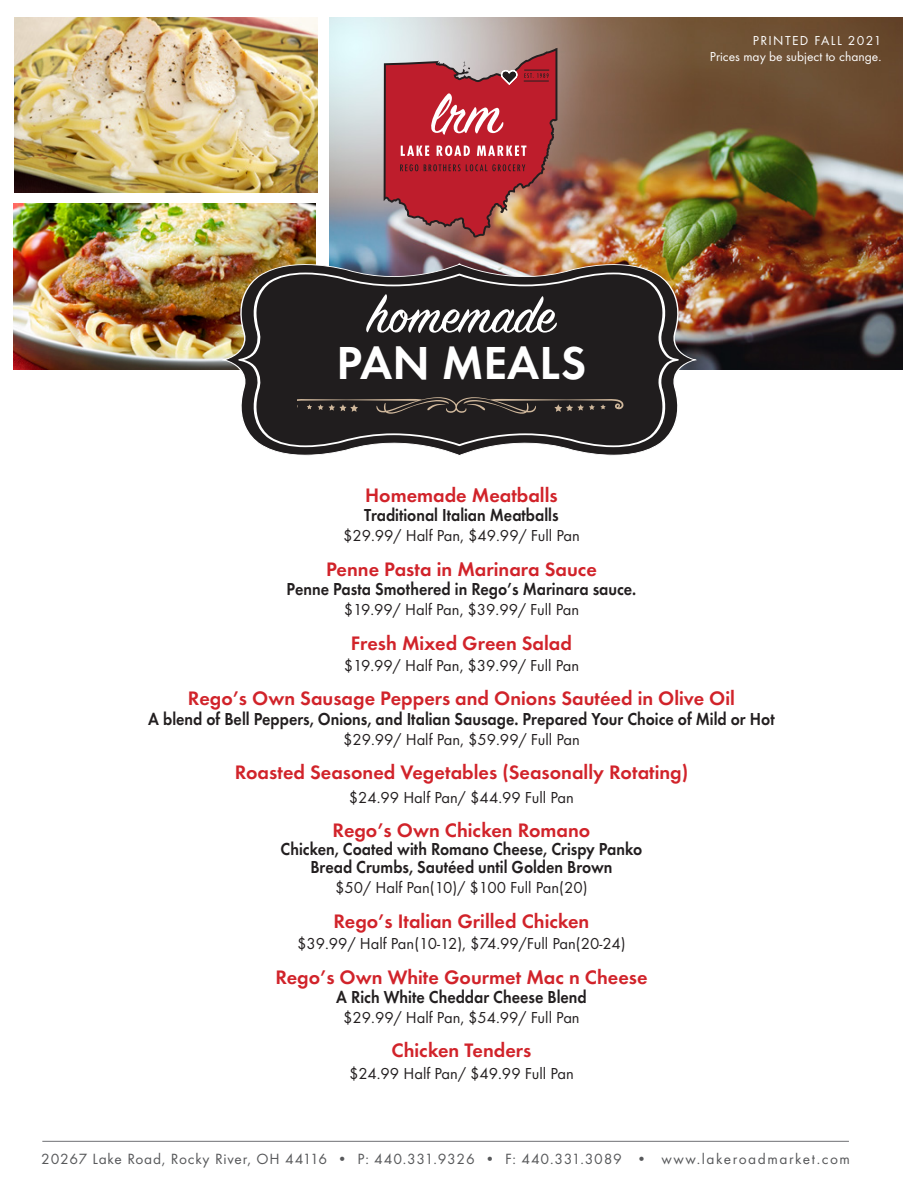
<style>
.page{position:relative;width:918px;height:1188px;background:#fff}
.page>*{position:absolute;margin:0;border:0;box-sizing:border-box;transform-origin:0 0}
.t1{font:700 48px "Function";color:#fff}
.red_smaller{font:700 20.25px "Function";color:#d1232a}
.chart_function-skinn{font:700 20.25px "Function";color:#d1232a}
.chart_function-body{font:700 18px/18px "Function";color:#231f20;text-align:center;scale:.9 1}
.chart_function-skinn-2{font:16.5px "Function";color:#231f20}
.Paragraph_Style_1{font:15.3px "Function";letter-spacing:.05em;color:#57585a}
.Paragraph_Style_1-2{font:13.5px/16.2px "Function";color:#fff;text-align:right}
</style>
<div class="page">
<img style="left:329px;top:18px;width:574px;height:352px">
<img style="left:14px;top:17px;width:303px;height:176px">
<img style="left:14px;top:203px;width:301px;height:167px">
<svg style="left:384px;top:48px;width:173px;height:190px;background:#b8484e"></svg>
<hr style="left:42px;top:1141px;width:807px;height:1px;background:#6f7073">
<img style="left:223px;top:254px;width:473px;height:202px">
<svg style="left:238px;top:273px;width:441px;height:174px;background:#312d2d"></svg>
<svg style="left:297px;top:397px;width:327px;height:17px;background:#3e3733"></svg>
<svg style="left:366px;top:294px;width:191px;height:39px"></svg>
<p class="t1" style="left:337px;top:334px;width:251px">PAN MEALS</p>
<p class="Paragraph_Style_1-2" style="left:710px;top:33px;width:173px">PRINTED FALL 2021<br>Prices may be subject to change.</p>
<p class="red_smaller" style="left:365px;top:483px;width:194px">Homemade Meatballs</p>
<p class="chart_function-body" style="left:364px;top:506px;width:217px">Traditional Italian Meatballs</p>
<p class="chart_function-skinn-2" style="left:343px;top:526px;width:238px">$29.99/ Half Pan, $49.99/ Full Pan</p>
<p class="red_smaller" style="left:326px;top:557px;width:272px">Penne Pasta in Marinara Sauce</p>
<p class="chart_function-body" style="left:287px;top:580px;width:390px">Penne Pasta Smothered in Rego’s Marinara sauce.</p>
<p class="chart_function-skinn-2" style="left:344px;top:600px;width:237px">$19.99/ Half Pan, $39.99/ Full Pan</p>
<p class="red_smaller" style="left:351px;top:631px;width:223px">Fresh Mixed Green Salad</p>
<p class="chart_function-skinn-2" style="left:344px;top:656px;width:237px">$19.99/ Half Pan, $39.99/ Full Pan</p>
<p class="red_smaller" style="left:188px;top:687px;width:548px">Rego’s Own Sausage Peppers and Onions Sautéed in Olive Oil</p>
<p class="chart_function-body" style="left:148px;top:710px;width:698px">A blend of Bell Peppers, Onions, and Italian Sausage. Prepared Your Choice of Mild or Hot</p>
<p class="chart_function-skinn-2" style="left:343px;top:730px;width:238px">$29.99/ Half Pan, $59.99/ Full Pan</p>
<p class="red_smaller" style="left:235px;top:760px;width:455px">Roasted Seasoned Vegetables (Seasonally Rotating)</p>
<p class="chart_function-skinn-2" style="left:349px;top:788px;width:227px">$24.99 Half Pan/ $44.99 Full Pan</p>
<p class="chart_function-skinn" style="left:333px;top:819px;width:259px">Rego’s Own Chicken Romano</p>
<p class="chart_function-body" style="left:281px;top:840px;width:403px">Chicken, Coated with Romano Cheese, Crispy Panko<br>Bread Crumbs, Sautéed until Golden Brown</p>
<p class="chart_function-skinn-2" style="left:335px;top:878px;width:254px">$50/ Half Pan(10)/ $100 Full Pan(20)</p>
<p class="red_smaller" style="left:333px;top:909px;width:257px">Rego’s Italian Grilled Chicken</p>
<p class="chart_function-skinn-2" style="left:297px;top:934px;width:330px">$39.99/ Half Pan(10-12), $74.99/Full Pan(20-24)</p>
<p class="red_smaller" style="left:275px;top:965px;width:374px">Rego’s Own White Gourmet Mac n Cheese</p>
<p class="chart_function-body" style="left:336px;top:988px;width:280px">A Rich White Cheddar Cheese Blend</p>
<p class="chart_function-skinn-2" style="left:343px;top:1008px;width:238px">$29.99/ Half Pan, $54.99/ Full Pan</p>
<p class="red_smaller" style="left:392px;top:1039px;width:141px">Chicken Tenders</p>
<p class="chart_function-skinn-2" style="left:349px;top:1064px;width:226px">$24.99 Half Pan/ $49.99 Full Pan</p>
<p class="Paragraph_Style_1" style="left:41px;top:1150px;width:810px">20267 Lake Road, Rocky River, OH 44116 • P: 440.331.9326 • F: 440.331.3089 • www.lakeroadmarket.com</p>
</div>
